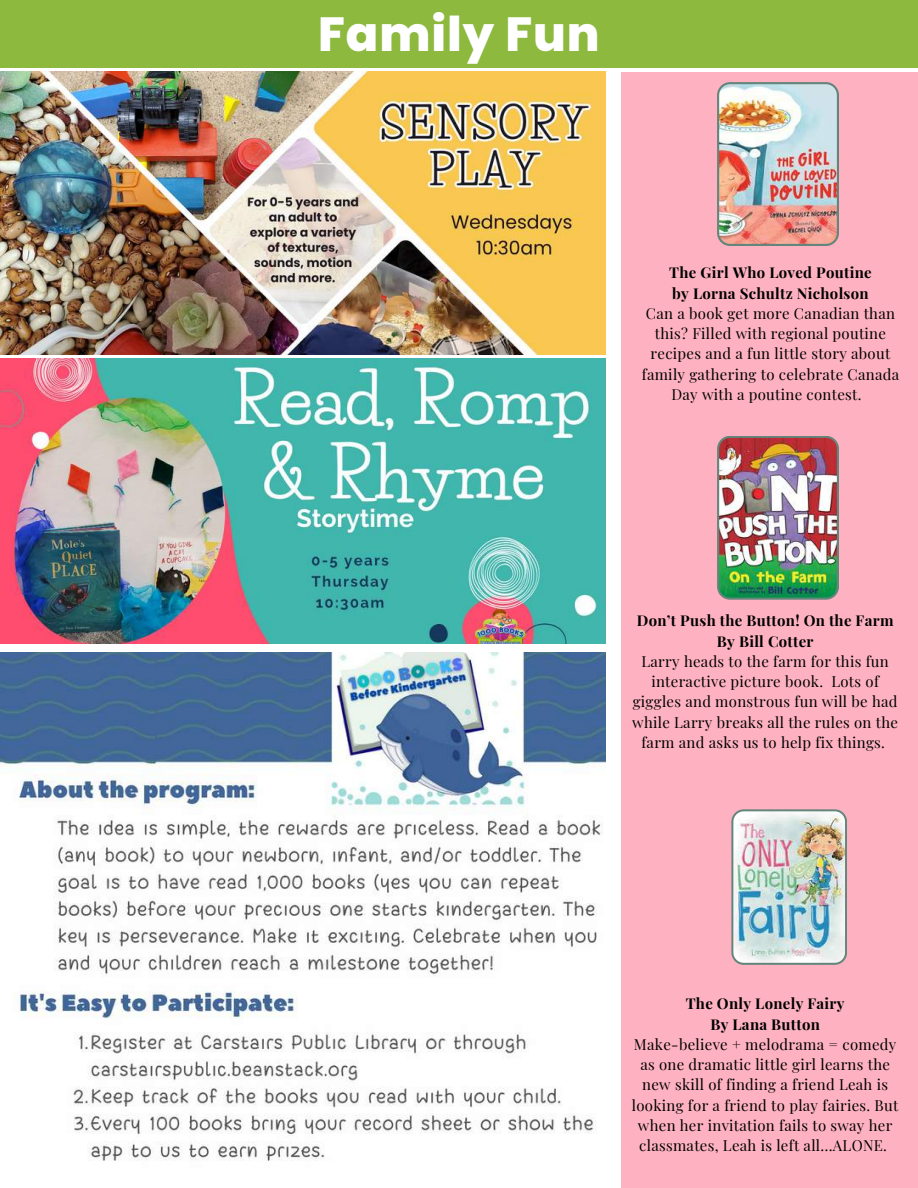
<style>
.page{position:relative;width:918px;height:1188px;background:#fff}
.page>*{position:absolute;margin:0;border:0;box-sizing:border-box;transform-origin:0 0}
.t1{font:800 47.85px "Poppins";letter-spacing:.02em;color:#fff}
.t2{font:15px/20.2px "Playfair Display";letter-spacing:.02em;color:#000;text-align:center}
.t3{font:700 15px/20.2px "Playfair Display";letter-spacing:.02em;color:#000;text-align:center}
</style>
<div class="page">
<div style="left:0;top:0;width:918px;height:68px;background:#8db93f"></div>
<div style="left:621px;top:72px;width:297px;height:1116px;background:#feb2c1"></div>
<img style="left:717px;top:82px;width:122px;height:164px">
<img style="left:717px;top:436px;width:122px;height:164px">
<img style="left:731px;top:809px;width:116px;height:156px">
<img style="left:0;top:359px;width:605px;height:284px">
<img style="left:0;top:72px;width:605px;height:282px">
<img style="left:0;top:652px;width:605px;height:509px">
<h1 class="t1" style="left:318px;top:0;width:283px">Family Fun</h1>
<p class="t3" style="left:669px;top:262px;width:204px;text-align:left">The Girl Who Loved Poutine by Lorna Schultz Nicholson</p>
<p class="t2" style="left:642px;top:302px;width:259px">Can a book get more Canadian than this? Filled with regional poutine recipes and a fun little story about family gathering to celebrate Canada Day with a poutine contest.</p>
<p class="t3" style="left:637px;top:610px;width:258px">Don’t Push the Button! On the Farm<br>By Bill Cotter</p>
<p class="t2" style="left:632px;top:650px;width:267px">Larry heads to the farm for this fun interactive picture book. Lots of giggles and monstrous fun will be had while Larry breaks all the rules on the farm and asks us to help fix things.</p>
<p class="t3" style="left:686px;top:993px;width:160px">The Only Lonely Fairy<br>By Lana Button</p>
<p class="t2" style="left:632px;top:1034px;width:268px">Make-believe + melodrama = comedy as one dramatic little girl learns the new skill of finding a friend Leah is looking for a friend to play fairies. But when her invitation fails to sway her classmates, Leah is left all…ALONE.</p>
</div>
